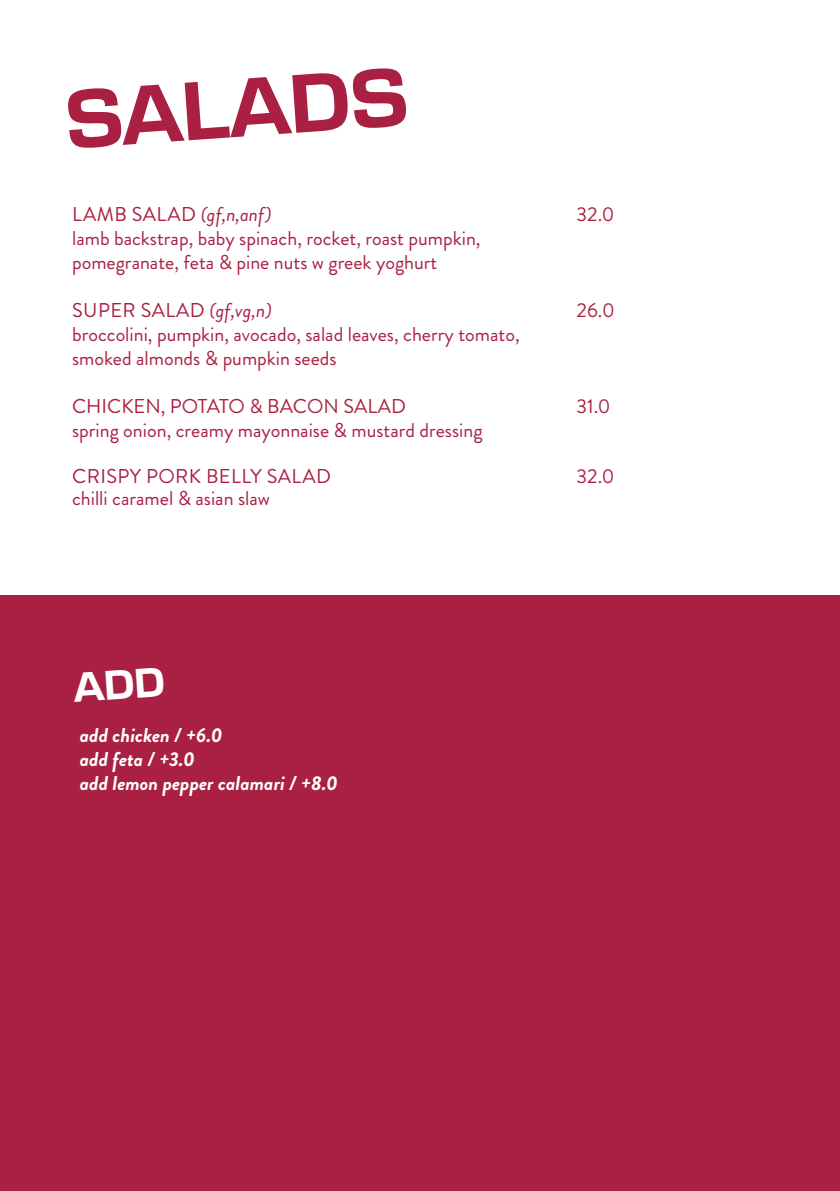
<style>
.page{position:relative;width:840px;height:1191px;background:#fff}
.page>*{position:absolute;margin:0;border:0;box-sizing:border-box;transform-origin:0 0}
.t1{font:700 80px "New Science";color:#a92042}
.t2{font:20px/24px "Brandon Grotesque";color:#a92042}
.t3{font:italic 700 20px/24px "Brandon Grotesque";color:#fff}
.t4{font:20px "Brandon Grotesque";letter-spacing:.02em;color:#a92042}
.t5{font:italic 20px "Brandon Grotesque";color:#a92042}
.s1{font-style:normal}
.s2{font-style:italic}
</style>
<div class="page">
<div style="left:0;top:595px;width:839px;height:596px;background:#a92042"></div>
<h1 class="t1" style="left:61px;top:62px;width:345px;rotate:-4deg">SALADS</h1>
<p class="t5" style="left:72px;top:200px;width:201px"><span class="s1">LAMB SALAD</span> (gf,n,anf)</p>
<p class="t2" style="left:576px;top:202px;width:39px">32.0</p>
<p class="t2" style="left:72px;top:226px;width:410px">lamb backstrap, baby spinach, rocket, roast pumpkin, pomegranate, feta &amp; pine nuts w greek yoghurt</p>
<p class="t4" style="left:72px;top:296px;width:201px">SUPER SALAD <span class="s2">(gf,vg,n)</span></p>
<p class="t2" style="left:576px;top:298px;width:39px">26.0</p>
<p class="t2" style="left:72px;top:322px;width:449px">broccolini, pumpkin, avocado, salad leaves, cherry tomato, smoked almonds &amp; pumpkin seeds</p>
<p class="t2" style="left:72px;top:394px;width:335px">CHICKEN, POTATO &amp; BACON SALAD</p>
<p class="t2" style="left:576px;top:394px;width:35px">31.0</p>
<p class="t2" style="left:72px;top:418px;width:412px">spring onion, creamy mayonnaise &amp; mustard dressing</p>
<p class="t4" style="left:72px;top:462px;width:260px">CRISPY PORK BELLY SALAD</p>
<p class="t2" style="left:576px;top:464px;width:39px">32.0</p>
<p class="t2" style="left:72px;top:486px;width:199px">chilli caramel &amp; asian slaw</p>
<p class="t3" style="left:80px;top:723px;width:259px">add chicken / +6.0<br>add feta / +3.0<br>add lemon pepper calamari / +8.0</p>
</div>
